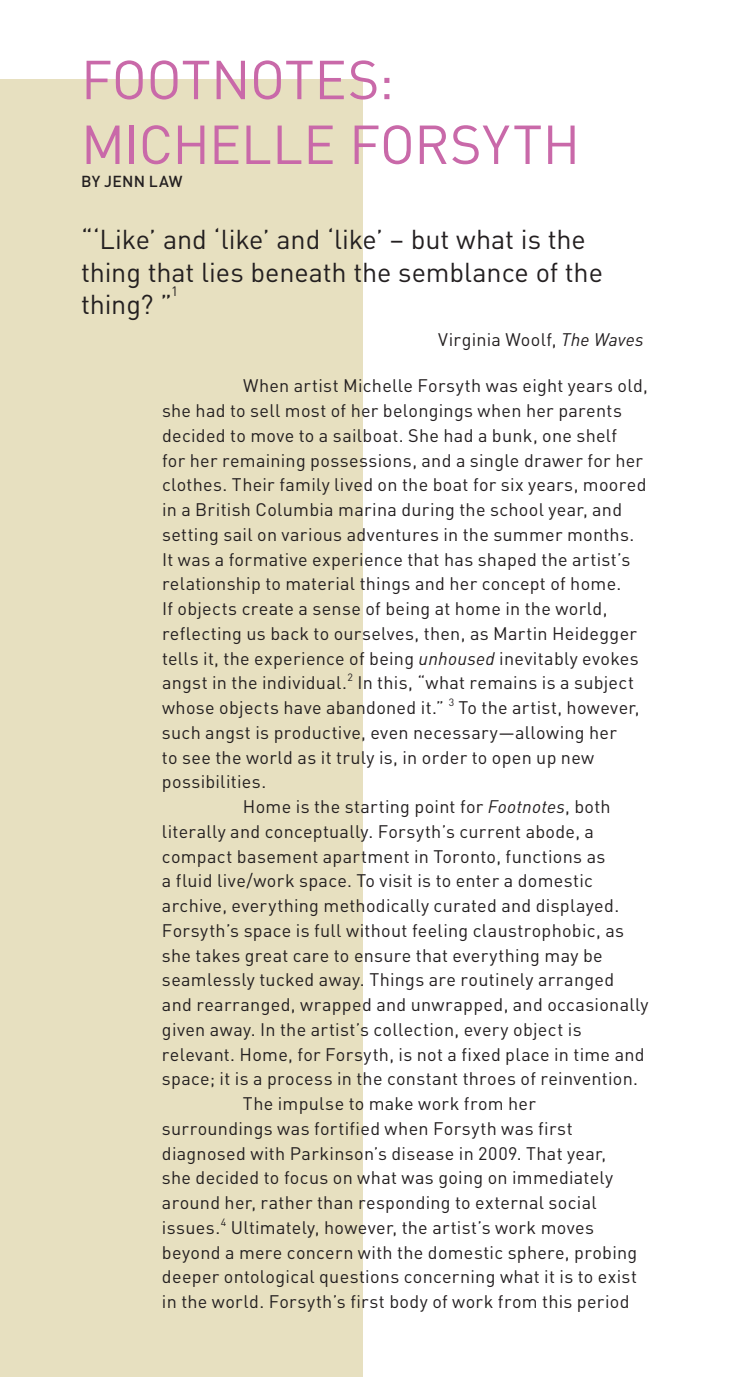
<style>
.page{position:relative;width:729px;height:1377px;background:#fff}
.page>*{position:absolute;margin:0;border:0;box-sizing:border-box;transform-origin:0 0}
.Large_callout{font:54px/64.8px "DIN";letter-spacing:-.01em;color:#c969a9}
.Secondary_callout{font:27px/32.4px "DIN";letter-spacing:-.005em;color:#231f20}
.Body_-_with_indent{font:18px/24.8px "DIN";letter-spacing:.015em;color:#231f20}
.Secondary_callout-2{font:18px "DIN";letter-spacing:.015em;color:#231f20}
.Large_callout-2{font:500 15.75px "DIN";letter-spacing:.02em;color:#231f20}
.Secondary_callout-3{font:13.5px "DIN";color:#231f20}
.Body_-_with_indent-2{font:10.58px "DIN";color:#231f20}
.s1{font-style:italic}
</style>
<div class="page">
<div style="left:0;top:79px;width:363px;height:1298px;background:#e7e0c0"></div>
<p class="Large_callout" style="left:81px;top:46px;width:501px">FOOTNOTES:<br>MICHELLE FORSYTH</p>
<p class="Large_callout-2" style="left:81px;top:171px;width:103px">BY JENN LAW</p>
<p class="Secondary_callout" style="left:81px;top:223px;width:524px">“‘Like’ and ‘like’ and ‘like’ – but what is the thing that lies beneath the semblance of the thing? ”</p>
<p class="Secondary_callout-3" style="left:171px;top:283px;width:9px">1</p>
<p class="Secondary_callout-2" style="left:438px;top:329px;width:207px">Virginia Woolf, <span class="s1">The Waves</span></p>
<p class="Body_-_with_indent" style="left:162px;top:373px;width:488px;text-indent:81px">When artist Michelle Forsyth was eight years old, she had to sell most of her belongings when her parents decided to move to a sailboat. She had a bunk, one shelf<br>for her remaining possessions, and a single drawer for her clothes. Their family lived on the boat for six years, moored in a British Columbia marina during the school year, and setting sail on various adventures in the summer months.<br>It was a formative experience that has shaped the artist’s relationship to material things and her concept of home.<br>If objects create a sense of being at home in the world, reflecting us back to ourselves, then, as Martin Heidegger tells it, the experience of being <span class="s1">unhoused</span> inevitably evokes angst in the individual.</p>
<p class="Body_-_with_indent-2" style="left:347px;top:671px;width:7px">2</p>
<p class="Body_-_with_indent" style="left:162px;top:670px;width:474px;text-indent:195px">In this, “what remains is a subject whose objects have abandoned it.”</p>
<p class="Body_-_with_indent-2" style="left:449px;top:696px;width:7px">3</p>
<p class="Body_-_with_indent" style="left:162px;top:695px;width:479px;text-indent:297px">To the artist, however, such angst is productive, even necessary—allowing her<br>to see the world as it truly is, in order to open up new possibilities.</p>
<p class="Body_-_with_indent" style="left:162px;top:794px;width:488px;text-indent:81px">Home is the starting point for <span class="s1">Footnotes</span>, both literally and conceptually. Forsyth’s current abode, a compact basement apartment in Toronto, functions as<br>a fluid live/work space. To visit is to enter a domestic archive, everything methodically curated and displayed.<br>Forsyth’s space is full without feeling claustrophobic, as she takes great care to ensure that everything may be seamlessly tucked away. Things are routinely arranged and rearranged, wrapped and unwrapped, and occasionally given away. In the artist’s collection, every object is relevant. Home, for Forsyth, is not a fixed place in time and space; it is a process in the constant throes of reinvention.</p>
<p class="Body_-_with_indent" style="left:162px;top:1091px;width:453px;text-indent:81px">The impulse to make work from her surroundings was fortified when Forsyth was first diagnosed with Parkinson’s disease in 2009. That year, she decided to focus on what was going on immediately around her, rather than responding to external social issues.</p>
<p class="Body_-_with_indent-2" style="left:221px;top:1215px;width:7px">4</p>
<p class="Body_-_with_indent" style="left:162px;top:1215px;width:477px;text-indent:69px">Ultimately, however, the artist’s work moves beyond a mere concern with the domestic sphere, probing deeper ontological questions concerning what it is to exist in the world. Forsyth’s first body of work from this period</p>
</div>
